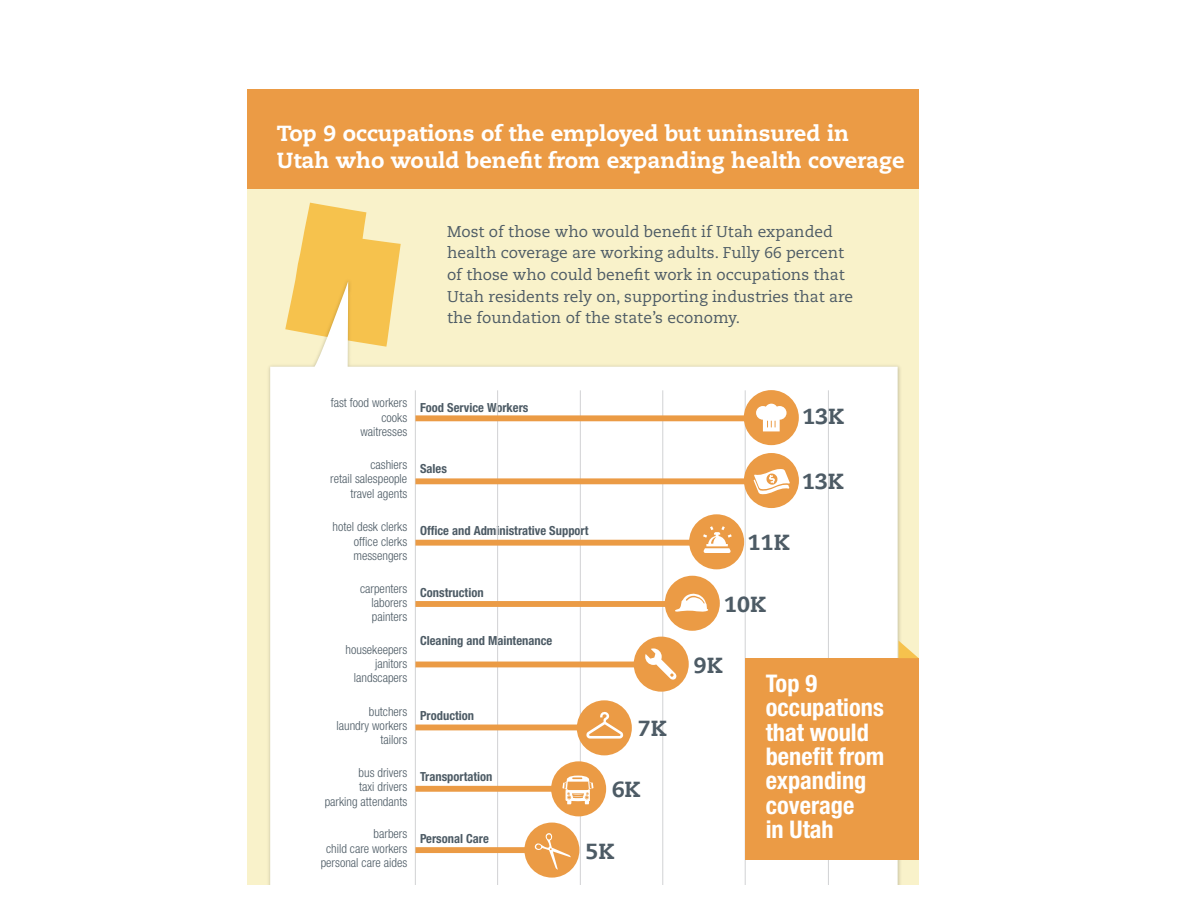
<style>
.page{position:relative;width:1188px;height:918px;background:#fff}
.page>*{position:absolute;margin:0;border:0;box-sizing:border-box;transform-origin:0 0}
.t1{font:700 condensed 24.3px/24.5px "Helvetica Neue LT Std";color:#fff}
.t2{font:800 21.9px/26.8px "Caecilia LT Std";color:#fff}
.t3{font:800 21.9px "Caecilia LT Std";color:#4d5b65}
.t4{font:15.6px/21.6px "Caecilia LT Std";color:#4d5b65}
.t5{font:300 condensed 12.6px/14.4px "Helvetica Neue LT Std";color:#4d5b65;text-align:right}
.t6{font:700 condensed 12.6px "Helvetica Neue LT Std";color:#4d5b65}
</style>
<div class="page">
<div style="left:248px;top:91px;width:672px;height:793px;background:#f9f2ca"></div>
<svg style="left:296px;top:203px;width:105px;height:73px"></svg>
<svg style="left:270px;top:281px;width:628px;height:603px;fill:#fff"></svg>
<div style="left:248px;top:89px;width:672px;height:100px;background:#eb9b45"></div>
<hr style="left:415px;top:390px;width:1px;height:494px;background:#d1d2d4">
<hr style="left:497px;top:390px;width:1px;height:494px;background:#d1d2d4">
<hr style="left:580px;top:390px;width:1px;height:494px;background:#d1d2d4">
<hr style="left:663px;top:390px;width:1px;height:494px;background:#d1d2d4">
<hr style="left:745px;top:390px;width:1px;height:494px;background:#d1d2d4">
<hr style="left:828px;top:390px;width:1px;height:494px;background:#d1d2d4">
<div style="left:415px;top:415px;width:358px;height:6px;background:#eb9b45"></div>
<div style="left:415px;top:478px;width:358px;height:6px;background:#eb9b45"></div>
<div style="left:415px;top:540px;width:303px;height:6px;background:#eb9b45"></div>
<div style="left:415px;top:601px;width:276px;height:6px;background:#eb9b45"></div>
<div style="left:415px;top:662px;width:248px;height:5px;background:#eb9b45"></div>
<div style="left:415px;top:725px;width:193px;height:5px;background:#eb9b45"></div>
<div style="left:415px;top:786px;width:165px;height:6px;background:#eb9b45"></div>
<div style="left:415px;top:847px;width:139px;height:6px;background:#eb9b45"></div>
<div style="left:744px;top:390px;width:55px;height:55px;background:#eb9b45;border-radius:50%"></div>
<svg style="left:756px;top:404px;width:31px;height:27px"></svg>
<div style="left:524px;top:823px;width:55px;height:55px;background:#eb9b45;border-radius:50%"></div>
<svg style="left:534px;top:833px;width:37px;height:37px"></svg>
<div style="left:577px;top:700px;width:55px;height:55px;background:#eb9b45;border-radius:50%"></div>
<svg style="left:586px;top:712px;width:37px;height:27px"></svg>
<div style="left:744px;top:453px;width:55px;height:55px;background:#eb9b45;border-radius:50%"></div>
<svg style="left:753px;top:469px;width:37px;height:26px"></svg>
<div style="left:634px;top:637px;width:55px;height:55px;background:#eb9b45;border-radius:50%"></div>
<svg style="left:645px;top:648px;width:32px;height:32px"></svg>
<div style="left:689px;top:514px;width:55px;height:55px;background:#eb9b45;border-radius:50%"></div>
<svg style="left:703px;top:526px;width:29px;height:27px"></svg>
<div style="left:551px;top:761px;width:55px;height:55px;background:#eb9b45;border-radius:50%"></div>
<svg style="left:562px;top:776px;width:32px;height:28px"></svg>
<div style="left:665px;top:576px;width:55px;height:55px;background:#eb9b45;border-radius:50%"></div>
<svg style="left:675px;top:593px;width:34px;height:19px"></svg>
<div style="left:746px;top:658px;width:173px;height:202px;background:#eb9b45"></div>
<svg style="left:899px;top:641px;width:20px;height:17px"></svg>
<h2 class="t2" style="left:277px;top:120px;width:629px">Top 9 occupations of the employed but uninsured in<br>Utah who would benefit from expanding health coverage</h2>
<p class="t4" style="left:447px;top:221px;width:408px">Most of those who would benefit if Utah expanded health coverage are working adults. Fully 66 percent of those who could benefit work in occupations that Utah residents rely on, supporting industries that are the foundation of the state’s economy.</p>
<p class="t5" style="left:331px;top:396px;width:78px">fast food workers cooks<br>waitresses</p>
<p class="t6" style="left:420px;top:400px;width:110px">Food Service Workers</p>
<h2 class="t3" style="left:802px;top:402px;width:43px">13K</h2>
<p class="t5" style="left:330px;top:457px;width:79px">cashiers<br>retail salespeople travel agents</p>
<p class="t6" style="left:420px;top:461px;width:28px">Sales</p>
<h2 class="t3" style="left:802px;top:468px;width:43px">13K</h2>
<p class="t5" style="left:353px;top:519px;width:55px;text-align:justify;text-indent:-21px">hotel desk clerks office clerks messengers</p>
<p class="t6" style="left:420px;top:523px;width:170px">Office and Administrative Support</p>
<h2 class="t3" style="left:748px;top:529px;width:43px">11K</h2>
<p class="t5" style="left:372px;top:581px;width:37px;text-align:justify;text-indent:-11px">carpenters laborers painters</p>
<p class="t6" style="left:420px;top:585px;width:65px">Construction</p>
<h2 class="t3" style="left:724px;top:591px;width:43px">10K</h2>
<p class="t5" style="left:346px;top:642px;width:63px">housekeepers janitors landscapers</p>
<p class="t6" style="left:420px;top:633px;width:134px">Cleaning and Maintenance</p>
<h2 class="t3" style="left:694px;top:652px;width:30px">9K</h2>
<p class="t5" style="left:337px;top:704px;width:72px">butchers laundry workers tailors</p>
<p class="t6" style="left:420px;top:708px;width:56px">Production</p>
<h2 class="t3" style="left:638px;top:715px;width:30px">7K</h2>
<p class="t5" style="left:325px;top:765px;width:84px">bus drivers<br>taxi drivers parking attendants</p>
<p class="t6" style="left:420px;top:769px;width:74px">Transportation</p>
<h2 class="t3" style="left:612px;top:776px;width:30px">6K</h2>
<p class="t5" style="left:321px;top:826px;width:88px">barbers<br>child care workers personal care aides</p>
<p class="t6" style="left:420px;top:830px;width:70px">Personal Care</p>
<h2 class="t3" style="left:586px;top:838px;width:30px">5K</h2>
<h1 class="t1" style="left:766px;top:671px;width:120px">Top 9 occupations that would benefit from expanding coverage<br>in Utah</h1>
</div>
